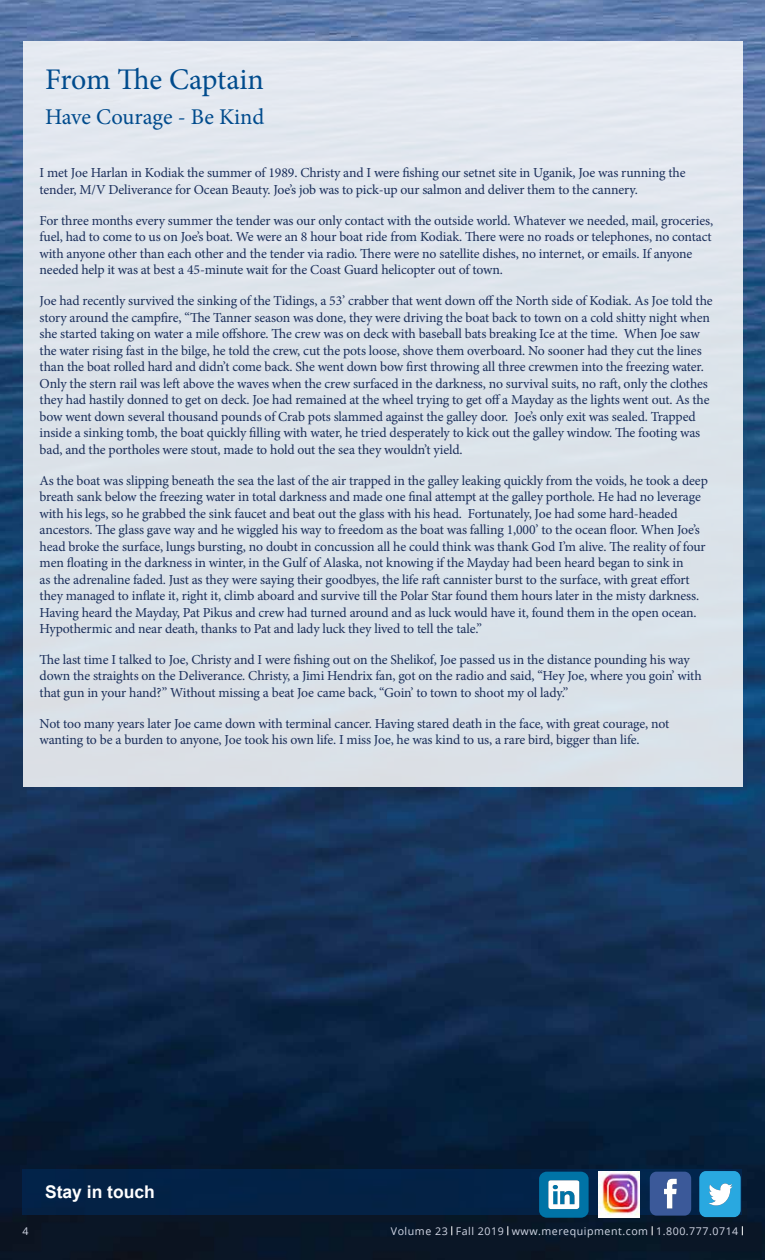
<style>
.page{position:relative;width:765px;height:1260px;background:#fff}
.page>*{position:absolute;margin:0;border:0;box-sizing:border-box;transform-origin:0 0}
.t1{font:30px "Minion Pro";letter-spacing:-.01em;color:#004b8d}
.t2{font:22.5px "Minion Pro";letter-spacing:-.005em;color:#004b8d}
.t3{font:700 17.5px "Arial";color:#fff}
.t4{font:13.75px/16.5px "Minion Pro";letter-spacing:-.01em;color:#1a2e5a}
.t5{font:10.62px "Open Sans";letter-spacing:.05em;color:#d3d8e6}
</style>
<div class="page">
<img style="left:0;top:0;width:765px;height:1260px">
<div style="left:23px;top:41px;width:720px;height:746px;background:#dbe3ea"></div>
<div style="left:22px;top:1170px;width:720px;height:45px;background:#032246"></div>
<svg style="left:699px;top:1171px;width:42px;height:46px"></svg>
<svg style="left:539px;top:1172px;width:50px;height:46px"></svg>
<svg style="left:650px;top:1172px;width:41px;height:44px"></svg>
<img style="left:598px;top:1172px;width:42px;height:45px">
<h1 class="t1" style="left:45px;top:60px;width:220px">From The Captain</h1>
<h2 class="t2" style="left:45px;top:102px;width:221px">Have Courage - Be Kind</h2>
<p class="t4" style="left:40px;top:165px;width:647px">I met Joe Harlan in Kodiak the summer of 1989. Christy and I were fishing our setnet site in Uganik, Joe was running the tender, M/V Deliverance for Ocean Beauty. Joe’s job was to pick-up our salmon and deliver them to the cannery.</p>
<p class="t4" style="left:40px;top:212px;width:675px">For three months every summer the tender was our only contact with the outside world. Whatever we needed, mail, groceries, fuel, had to come to us on Joe’s boat. We were an 8 hour boat ride from Kodiak. There were no roads or telephones, no contact with anyone other than each other and the tender via radio. There were no satellite dishes, no internet, or emails. If anyone needed help it was at best a 45-minute wait for the Coast Guard helicopter out of town.</p>
<p class="t4" style="left:40px;top:293px;width:675px">Joe had recently survived the sinking of the Tidings, a 53’ crabber that went down off the North side of Kodiak. As Joe told the story around the campfire, “The Tanner season was done, they were driving the boat back to town on a cold shitty night when she started taking on water a mile offshore. The crew was on deck with baseball bats breaking Ice at the time. When Joe saw the water rising fast in the bilge, he told the crew, cut the pots loose, shove them overboard. No sooner had they cut the lines than the boat rolled hard and didn’t come back. She went down bow first throwing all three crewmen into the freezing water.<br>Only the stern rail was left above the waves when the crew surfaced in the darkness, no survival suits, no raft, only the clothes they had hastily donned to get on deck. Joe had remained at the wheel trying to get off a Mayday as the lights went out. As the bow went down several thousand pounds of Crab pots slammed against the galley door. Joe’s only exit was sealed. Trapped inside a sinking tomb, the boat quickly filling with water, he tried desperately to kick out the galley window. The footing was bad, and the portholes were stout, made to hold out the sea they wouldn’t yield.</p>
<p class="t4" style="left:40px;top:472px;width:670px">As the boat was slipping beneath the sea the last of the air trapped in the galley leaking quickly from the voids, he took a deep breath sank below the freezing water in total darkness and made one final attempt at the galley porthole. He had no leverage with his legs, so he grabbed the sink faucet and beat out the glass with his head. Fortunately, Joe had some hard-headed ancestors. The glass gave way and he wiggled his way to freedom as the boat was falling 1,000’ to the ocean floor. When Joe’s head broke the surface, lungs bursting, no doubt in concussion all he could think was thank God I’m alive. The reality of four men floating in the darkness in winter, in the Gulf of Alaska, not knowing if the Mayday had been heard began to sink in<br>as the adrenaline faded. Just as they were saying their goodbyes, the life raft cannister burst to the surface, with great effort they managed to inflate it, right it, climb aboard and survive till the Polar Star found them hours later in the misty darkness.<br>Having heard the Mayday, Pat Pikus and crew had turned around and as luck would have it, found them in the open ocean.<br>Hypothermic and near death, thanks to Pat and lady luck they lived to tell the tale.”</p>
<p class="t4" style="left:40px;top:651px;width:664px">The last time I talked to Joe, Christy and I were fishing out on the Shelikof, Joe passed us in the distance pounding his way down the straights on the Deliverance. Christy, a Jimi Hendrix fan, got on the radio and said, “Hey Joe, where you goin’ with that gun in your hand?” Without missing a beat Joe came back, “Goin’ to town to shoot my ol lady.”</p>
<p class="t4" style="left:40px;top:715px;width:631px">Not too many years later Joe came down with terminal cancer. Having stared death in the face, with great courage, not wanting to be a burden to anyone, Joe took his own life. I miss Joe, he was kind to us, a rare bird, bigger than life.</p>
<p class="t3" style="left:45px;top:1180px;width:111px">Stay in touch</p>
<p class="t5" style="left:22px;top:1224px;width:8px">4</p>
<p class="t5" style="left:391px;top:1224px;width:349px">Volume 23 Fall 2019 www.merequipment.com 1.800.777.0714</p>
</div>
